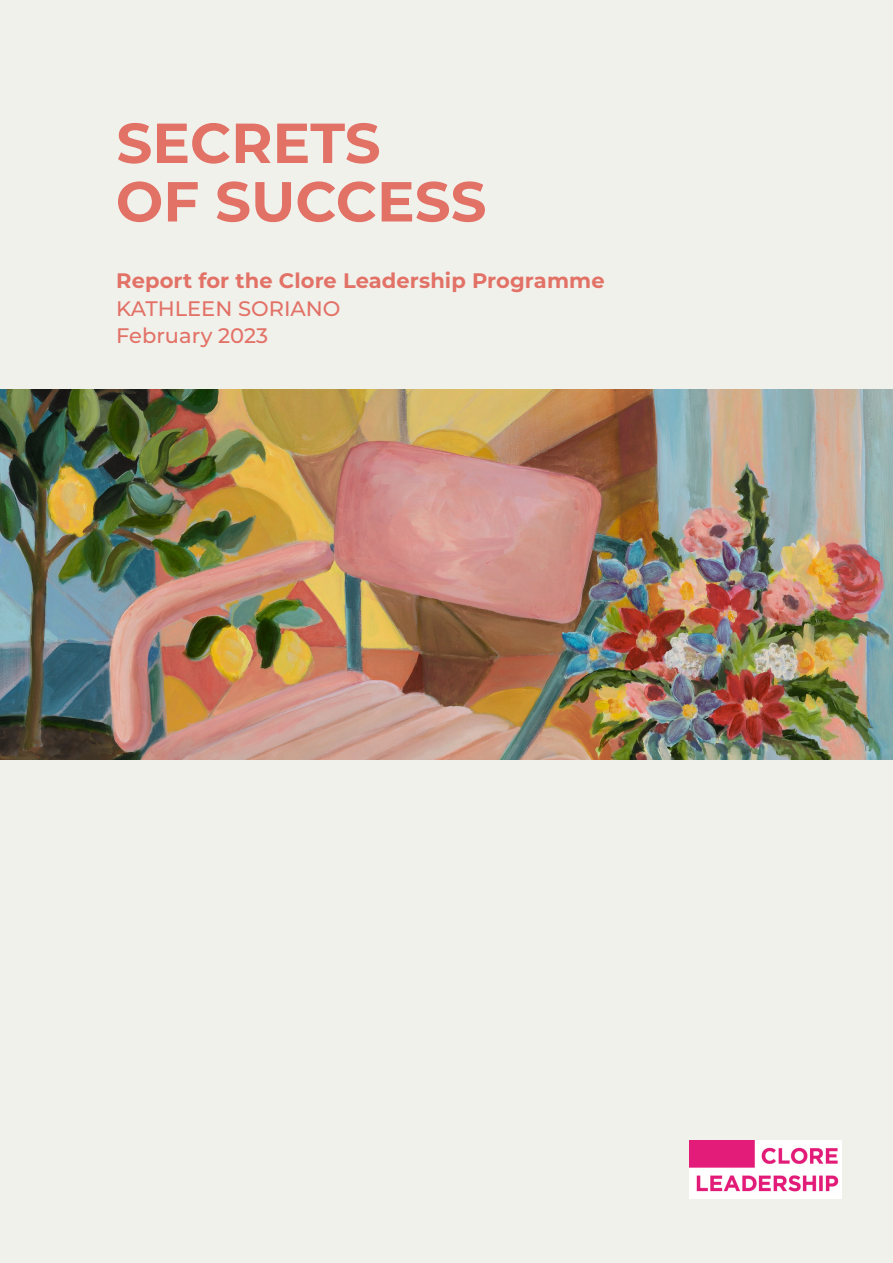
<style>
.page{position:relative;width:893px;height:1263px;background:#f1f1ec}
.page>*{position:absolute;margin:0;border:0;box-sizing:border-box;transform-origin:0 0}
.t1{font:700 56.25px "Montserrat";color:#e27166}
.t2{font:700 21px "Montserrat";letter-spacing:.005em;color:#e27166}
.t3{font:500 21px "Montserrat";color:#e27166}
</style>
<div class="page">
<img style="left:689px;top:1140px;width:153px;height:58px">
<img style="left:0;top:389px;width:893px;height:371px">
<p class="t1" style="left:116px;top:102px;width:266px">SECRETS</p>
<p class="t1" style="left:116px;top:161px;width:372px">OF SUCCESS</p>
<p class="t2" style="left:116px;top:265px;width:490px">Report for the Clore Leadership Programme</p>
<p class="t3" style="left:116px;top:294px;width:226px">KATHLEEN SORIANO</p>
<p class="t3" style="left:116px;top:321px;width:150px">February 2023</p>
</div>
